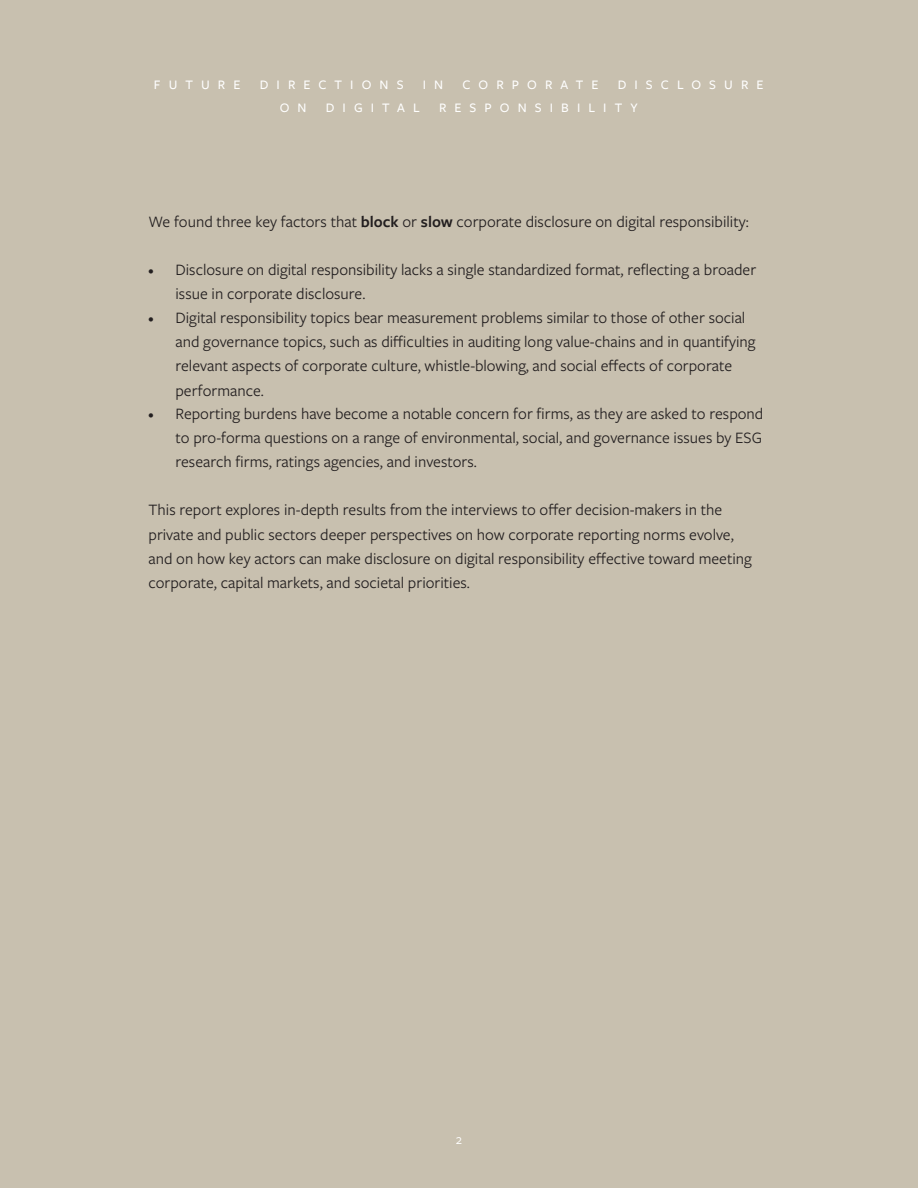
<style>
.page{position:relative;width:918px;height:1188px;background:#c8c0af}
.page>*{position:absolute;margin:0;border:0;box-sizing:border-box;transform-origin:0 0}
.t1{font:16.5px/24px "Freight Sans Pro";color:#231f20}
.t2{font:14.25px "Freight Sans Pro";color:#fff}
.t3{font:500 13.5px "Freight Sans Pro";letter-spacing:.6em;color:#fff}
.s1{font-weight:600}
.s2{font-size:11.25px}
</style>
<div class="page">
<p class="t3" style="left:154px;top:76px;width:88px">FUTURE</p>
<p class="t3" style="left:260px;top:76px;width:145px">DIRECTIONS</p>
<p class="t3" style="left:423px;top:76px;width:22px">I N</p>
<p class="t3" style="left:463px;top:76px;width:137px">CORPORATE</p>
<p class="t3" style="left:618px;top:76px;width:147px">DISCLOSURE</p>
<p class="t3" style="left:280px;top:99px;width:28px">O N</p>
<p class="t3" style="left:326px;top:99px;width:95px">DIGITAL</p>
<p class="t3" style="left:439px;top:99px;width:200px">RESPONSIBILITY</p>
<p class="t1" style="left:148px;top:209px;width:602px">We found three key factors that <span class="s1">block</span> or <span class="s1">slow</span> corporate disclosure on digital responsibility:</p>
<p class="t1" style="left:176px;top:257px;width:582px;text-indent:-27px"><span class="s2">•</span> Disclosure on digital responsibility lacks a single standardized format, reflecting a broader issue in corporate disclosure.</p>
<p class="t1" style="left:176px;top:305px;width:582px;text-indent:-27px"><span class="s2">•</span> Digital responsibility topics bear measurement problems similar to those of other social and governance topics, such as difficulties in auditing long value-chains and in quantifying relevant aspects of corporate culture, whistle-blowing, and social effects of corporate performance.</p>
<p class="t1" style="left:176px;top:401px;width:589px;text-align:justify;text-indent:-27px"><span class="s2">•</span> Reporting burdens have become a notable concern for firms, as they are asked to respond to pro-forma questions on a range of environmental, social, and governance issues by ESG research firms, ratings agencies, and investors.</p>
<p class="t1" style="left:149px;top:497px;width:605px">This report explores in-depth results from the interviews to offer decision-makers in the private and public sectors deeper perspectives on how corporate reporting norms evolve, and on how key actors can make disclosure on digital responsibility effective toward meeting corporate, capital markets, and societal priorities.</p>
<p class="t2" style="left:456px;top:1130px;width:8px">2</p>
</div>
